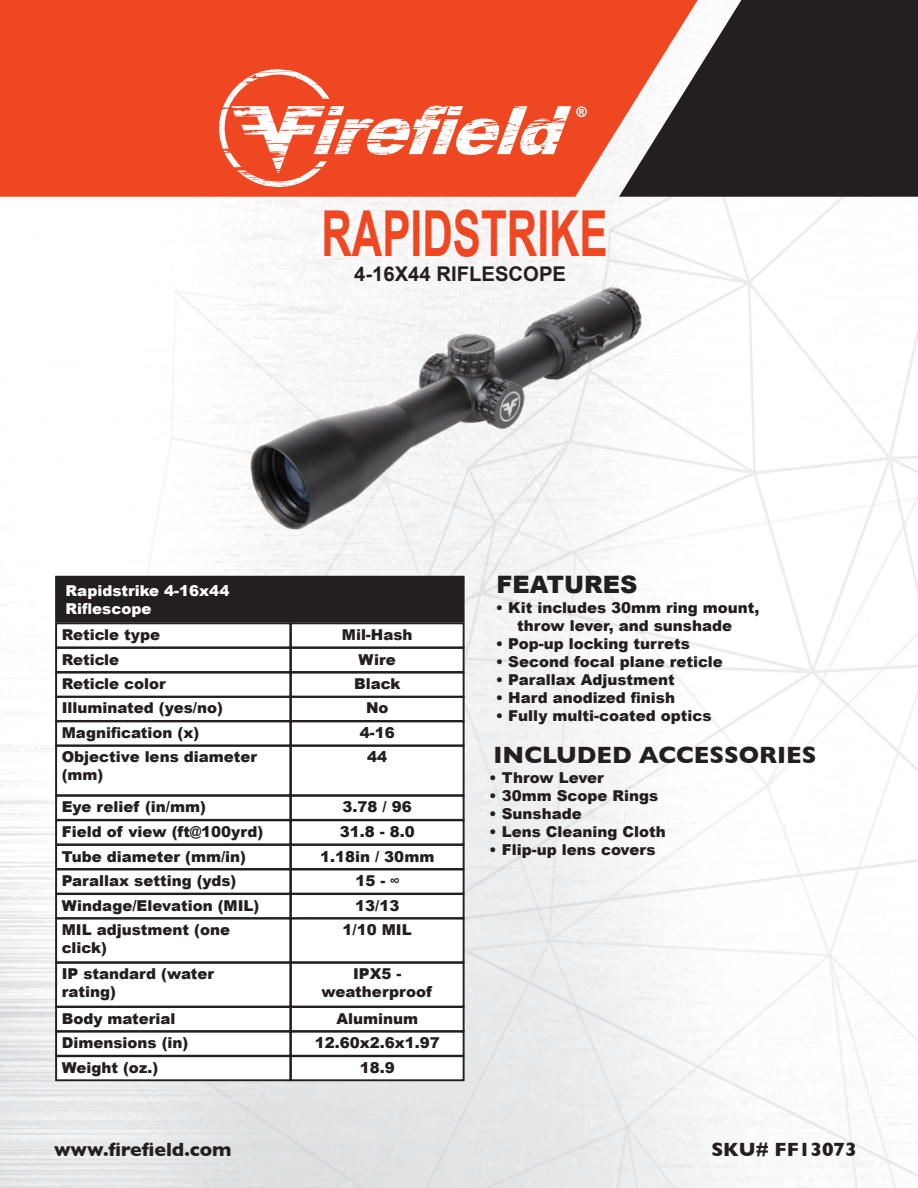
<style>
.page{position:relative;width:918px;height:1188px;background:#fff}
.page>*{position:absolute;margin:0;border:0;box-sizing:border-box;transform-origin:0 0}
.t1{font:700 63.45px "Arial";color:#ef4722;scale:.67 1}
.t2{font:700 24px "Gill Sans";color:#231f20}
.t3{font:900 24px "Arial";color:#231f20}
.t4{font:700 20.25px "Arial";color:#231f20}
.t5{font:700 19.5px "Gill Sans";color:#231f20}
.t6{font:900 15px/18px "Arial";color:#231f20;text-align:center}
.t7{font:900 15px "Arial";color:#fff}
</style>
<div class="page">
<div style="left:0;top:0;width:619px;height:197px;background:#ef4722"></div>
<svg style="left:219px;top:69px;width:368px;height:118px"></svg>
<svg style="left:619px;top:0;width:299px;height:197px;background:#4e3c3a"></svg>
<div style="left:56px;top:577px;width:408px;height:45px;background:#231f20"></div>
<div style="left:55px;top:576px;width:410px;height:47px;border:2px solid #231f20"></div>
<div style="left:55px;top:622px;width:236px;height:26px;border:2px solid #231f20"></div>
<div style="left:55px;top:745px;width:236px;height:51px;border:2px solid #231f20"></div>
<div style="left:55px;top:918px;width:236px;height:45px;border:2px solid #231f20"></div>
<div style="left:55px;top:962px;width:236px;height:46px;border:2px solid #231f20"></div>
<div style="left:55px;top:672px;width:236px;height:26px;border:2px solid #231f20"></div>
<div style="left:55px;top:1006px;width:236px;height:26px;border:2px solid #231f20"></div>
<div style="left:55px;top:647px;width:236px;height:26px;border:2px solid #231f20"></div>
<div style="left:55px;top:795px;width:236px;height:26px;border:2px solid #231f20"></div>
<div style="left:55px;top:720px;width:236px;height:27px;border:2px solid #231f20"></div>
<div style="left:55px;top:844px;width:236px;height:26px;border:2px solid #231f20"></div>
<div style="left:55px;top:893px;width:236px;height:26px;border:2px solid #231f20"></div>
<div style="left:55px;top:1031px;width:236px;height:26px;border:2px solid #231f20"></div>
<div style="left:55px;top:1055px;width:236px;height:26px;border:2px solid #231f20"></div>
<div style="left:290px;top:622px;width:175px;height:26px;border:2px solid #231f20"></div>
<div style="left:290px;top:745px;width:175px;height:51px;border:2px solid #231f20"></div>
<div style="left:290px;top:918px;width:175px;height:45px;border:2px solid #231f20"></div>
<div style="left:290px;top:962px;width:175px;height:46px;border:2px solid #231f20"></div>
<div style="left:290px;top:672px;width:175px;height:26px;border:2px solid #231f20"></div>
<div style="left:290px;top:1006px;width:175px;height:26px;border:2px solid #231f20"></div>
<div style="left:290px;top:647px;width:175px;height:26px;border:2px solid #231f20"></div>
<div style="left:290px;top:795px;width:175px;height:26px;border:2px solid #231f20"></div>
<div style="left:290px;top:720px;width:175px;height:27px;border:2px solid #231f20"></div>
<div style="left:290px;top:844px;width:175px;height:26px;border:2px solid #231f20"></div>
<div style="left:290px;top:893px;width:175px;height:26px;border:2px solid #231f20"></div>
<div style="left:290px;top:1031px;width:175px;height:26px;border:2px solid #231f20"></div>
<div style="left:290px;top:1055px;width:175px;height:26px;border:2px solid #231f20"></div>
<img style="left:169px;top:200px;width:594px;height:400px">
<p class="t1" style="left:321px;top:192px;width:429px">RAPIDSTRIKE</p>
<p class="t4" style="left:354px;top:260px;width:213px">4-16X44 RIFLESCOPE</p>
<p class="t7" style="left:66px;top:580px;width:165px">Rapidstrike 4-16x44</p>
<p class="t7" style="left:66px;top:598px;width:87px">Riflescope</p>
<p class="t6" style="left:62px;top:625px;width:100px">Reticle type</p>
<p class="t6" style="left:62px;top:650px;width:59px">Reticle</p>
<p class="t6" style="left:62px;top:674px;width:106px">Reticle color</p>
<p class="t6" style="left:62px;top:699px;width:163px">Illuminated (yes/no)</p>
<p class="t6" style="left:342px;top:625px;width:72px">Mil-Hash</p>
<p class="t6" style="left:359px;top:650px;width:39px">Wire</p>
<p class="t6" style="left:354px;top:674px;width:48px">Black</p>
<p class="t6" style="left:366px;top:699px;width:24px">No</p>
<p class="t3" style="left:496px;top:567px;width:143px">FEATURES</p>
<p class="t6" style="left:496px;top:598px;width:265px">• Kit includes 30mm ring mount, throw lever, and sunshade</p>
<p class="t6" style="left:496px;top:634px;width:196px">• Pop-up locking turrets</p>
<p class="t6" style="left:496px;top:652px;width:229px">• Second focal plane reticle</p>
<p class="t6" style="left:496px;top:670px;width:181px">• Parallax Adjustment</p>
<p class="t6" style="left:496px;top:688px;width:181px">• Hard anodized finish</p>
<p class="t6" style="left:496px;top:706px;width:217px">• Fully multi-coated optics</p>
<p class="t6" style="left:62px;top:723px;width:139px">Magnification (x)</p>
<p class="t6" style="left:360px;top:723px;width:37px">4-16</p>
<p class="t6" style="left:62px;top:748px;width:197px">Objective lens diameter</p>
<p class="t6" style="left:62px;top:766px;width:43px">(mm)</p>
<p class="t6" style="left:62px;top:798px;width:146px">Eye relief (in/mm)</p>
<p class="t6" style="left:62px;top:822px;width:203px">Field of view (ft@100yrd)</p>
<p class="t6" style="left:62px;top:871px;width:176px">Parallax setting (yds)</p>
<p class="t6" style="left:62px;top:847px;width:186px">Tube diameter (mm/in)</p>
<p class="t6" style="left:62px;top:896px;width:199px">Windage/Elevation (MIL)</p>
<p class="t6" style="left:367px;top:748px;width:22px">44</p>
<p class="t6" style="left:343px;top:798px;width:71px">3.78 / 96</p>
<p class="t6" style="left:340px;top:822px;width:77px">31.8 - 8.0</p>
<p class="t6" style="left:355px;top:871px;width:45px">15 - ∞</p>
<p class="t6" style="left:320px;top:847px;width:116px">1.18in / 30mm</p>
<p class="t6" style="left:355px;top:896px;width:46px">13/13</p>
<p class="t2" style="left:494px;top:736px;width:324px">INCLUDED ACCESSORIES</p>
<p class="t6" style="left:489px;top:768px;width:116px">• Throw Lever</p>
<p class="t6" style="left:489px;top:786px;width:171px">• 30mm Scope Rings</p>
<p class="t6" style="left:489px;top:804px;width:94px">• Sunshade</p>
<p class="t6" style="left:489px;top:822px;width:178px">• Lens Cleaning Cloth</p>
<p class="t6" style="left:489px;top:840px;width:168px">• Flip-up lens covers</p>
<p class="t6" style="left:62px;top:920px;width:170px;text-align:left">MIL adjustment (one click)</p>
<p class="t6" style="left:62px;top:965px;width:154px">IP standard (water</p>
<p class="t6" style="left:62px;top:983px;width:56px">rating)</p>
<p class="t6" style="left:343px;top:920px;width:71px">1/10 MIL</p>
<p class="t6" style="left:353px;top:965px;width:50px">IPX5 -</p>
<p class="t6" style="left:322px;top:983px;width:112px">weatherproof</p>
<p class="t6" style="left:62px;top:1009px;width:115px">Body material</p>
<p class="t6" style="left:336px;top:1009px;width:83px">Aluminum</p>
<p class="t6" style="left:62px;top:1033px;width:128px">Dimensions (in)</p>
<p class="t6" style="left:62px;top:1058px;width:98px">Weight (oz.)</p>
<p class="t6" style="left:315px;top:1033px;width:127px">12.60x2.6x1.97</p>
<p class="t6" style="left:360px;top:1058px;width:37px">18.9</p>
<p class="t5" style="left:54px;top:1134px;width:179px">www.firefield.com</p>
<p class="t5" style="left:711px;top:1134px;width:147px">SKU# FF13073</p>
</div>
